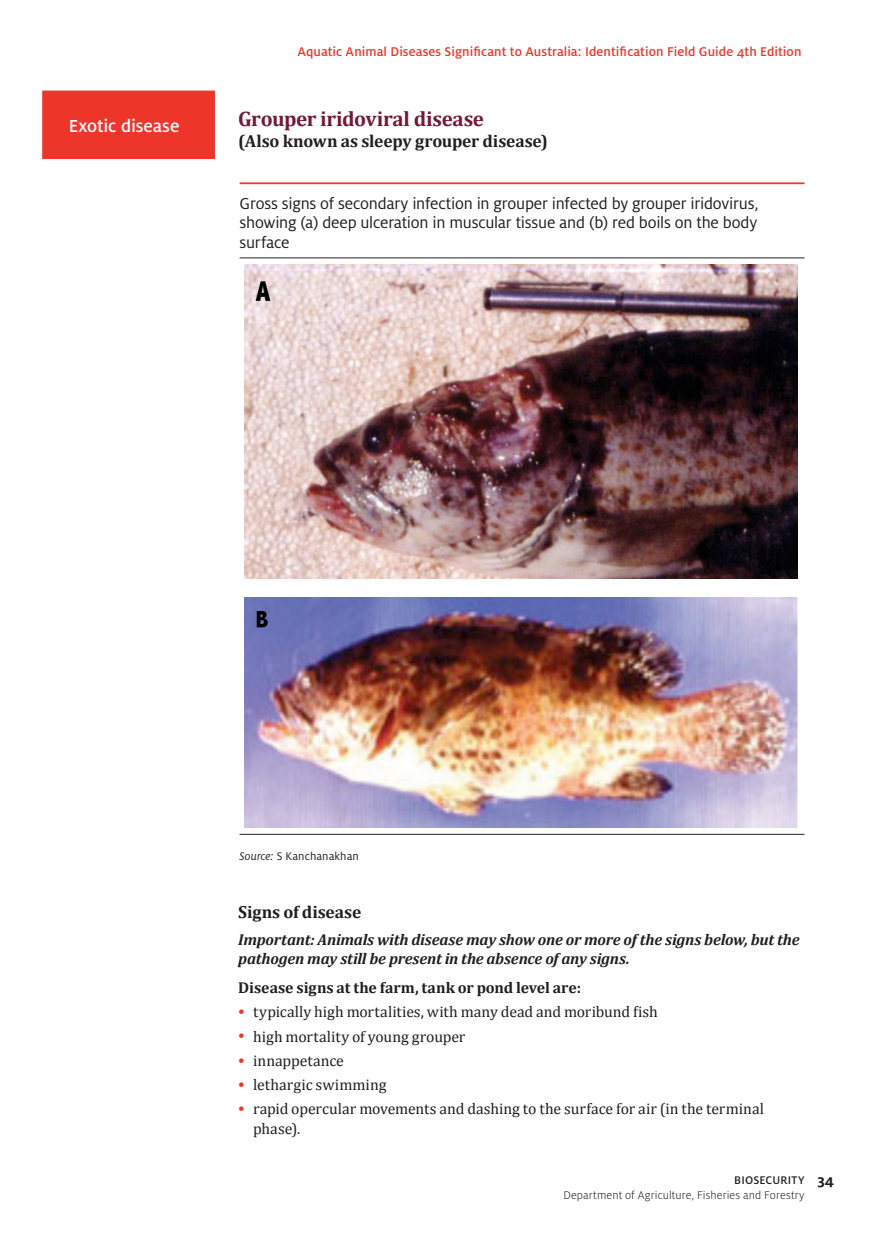
<style>
.page{position:relative;width:874px;height:1241px;background:#fff}
.page>*{position:absolute;margin:0;border:0;box-sizing:border-box;transform-origin:0 0}
.Sub_Heading_2{font:700 21px "Cambria";letter-spacing:-.015em;color:#721935}
.Contents_Chapter_Hea{font:500 19.25px "Milo Pro";letter-spacing:-.01em;color:#fff}
.t1{font:17.5px/19.2px "Milo Pro";letter-spacing:-.015em;color:#231f20;text-align:justify}
.Sub_Heading_2-2{font:700 17.5px "Cambria";letter-spacing:-.01em;color:#231f20}
.Sub_Heading_3{font:700 17.5px "Cambria";letter-spacing:-.005em;color:#231f20}
.t2{font:15.75px/19.2px "Cambria";color:#231f20}
.body_italic_bold{font:italic 700 15.75px/19.2px "Cambria";letter-spacing:-.015em;color:#231f20}
.Heading_4{font:700 15.75px "Cambria";letter-spacing:-.005em;color:#231f20}
.t3{font:500 14px "Milo Pro";letter-spacing:.005em;color:#ee3529}
.t4{font:300 12.25px/14.7px "Milo Pro";letter-spacing:.01em;color:#231f20}
.t5{font:12.25px "Milo Pro";letter-spacing:.01em;color:#231f20}
.s1{font-style:italic}
.s2{font-size:14.88px;color:#ee3529}
.s3{font-weight:500}
.s4{font-weight:700;font-size:15.75px}
</style>
<div class="page">
<hr style="left:239px;top:182px;width:565px;height:2px;background:#ee3529">
<hr style="left:239px;top:257px;width:565px;height:1px;background:#231f20">
<hr style="left:239px;top:833px;width:565px;height:1px;background:#231f20">
<img style="left:244px;top:264px;width:553px;height:314px">
<img style="left:244px;top:597px;width:553px;height:230px">
<div style="left:43px;top:91px;width:171px;height:67px;background:#ee3529"></div>
<div style="left:42px;top:91px;width:173px;height:68px;border:2px solid #ee3529"></div>
<p class="Contents_Chapter_Hea" style="left:69px;top:116px;width:112px">Exotic disease</p>
<p class="t3" style="left:297px;top:44px;width:505px">Aquatic Animal Diseases Significant to Australia: Identification Field Guide 4th Edition</p>
<p class="Sub_Heading_2" style="left:238px;top:103px;width:247px">Grouper iridoviral disease</p>
<p class="Sub_Heading_2-2" style="left:238px;top:128px;width:311px">(Also known as sleepy grouper disease)</p>
<p class="t1" style="left:239px;top:194px;width:520px">Gross signs of secondary infection in grouper infected by grouper iridovirus, showing (a) deep ulceration in muscular tissue and (b) red boils on the body surface</p>
<p class="t5" style="left:239px;top:848px;width:121px"><span class="s1">Source:</span> S Kanchanakhan</p>
<p class="Sub_Heading_3" style="left:238px;top:899px;width:124px">Signs of disease</p>
<p class="body_italic_bold" style="left:238px;top:929px;width:562px">Important: Animals with disease may show one or more of the signs below, but the pathogen may still be present in the absence of any signs.</p>
<p class="Heading_4" style="left:238px;top:976px;width:344px">Disease signs at the farm, tank or pond level are:</p>
<p class="t2" style="left:238px;top:1002px;width:421px"><span class="s2">•</span> typically high mortalities, with many dead and moribund fish</p>
<p class="t2" style="left:238px;top:1026px;width:228px"><span class="s2">•</span> high mortality of young grouper</p>
<p class="t2" style="left:238px;top:1050px;width:107px"><span class="s2">•</span> innappetance</p>
<p class="t2" style="left:238px;top:1074px;width:150px"><span class="s2">•</span> lethargic swimming</p>
<p class="t2" style="left:253px;top:1098px;width:512px;text-indent:-15px"><span class="s2">•</span> rapid opercular movements and dashing to the surface for air (in the terminal phase).</p>
<p class="t4" style="left:563px;top:1173px;width:272px;text-indent:171px"><span class="s3">BIOSECURITY</span> <span class="s4">34<br></span>Department of Agriculture, Fisheries and Forestry</p>
</div>
